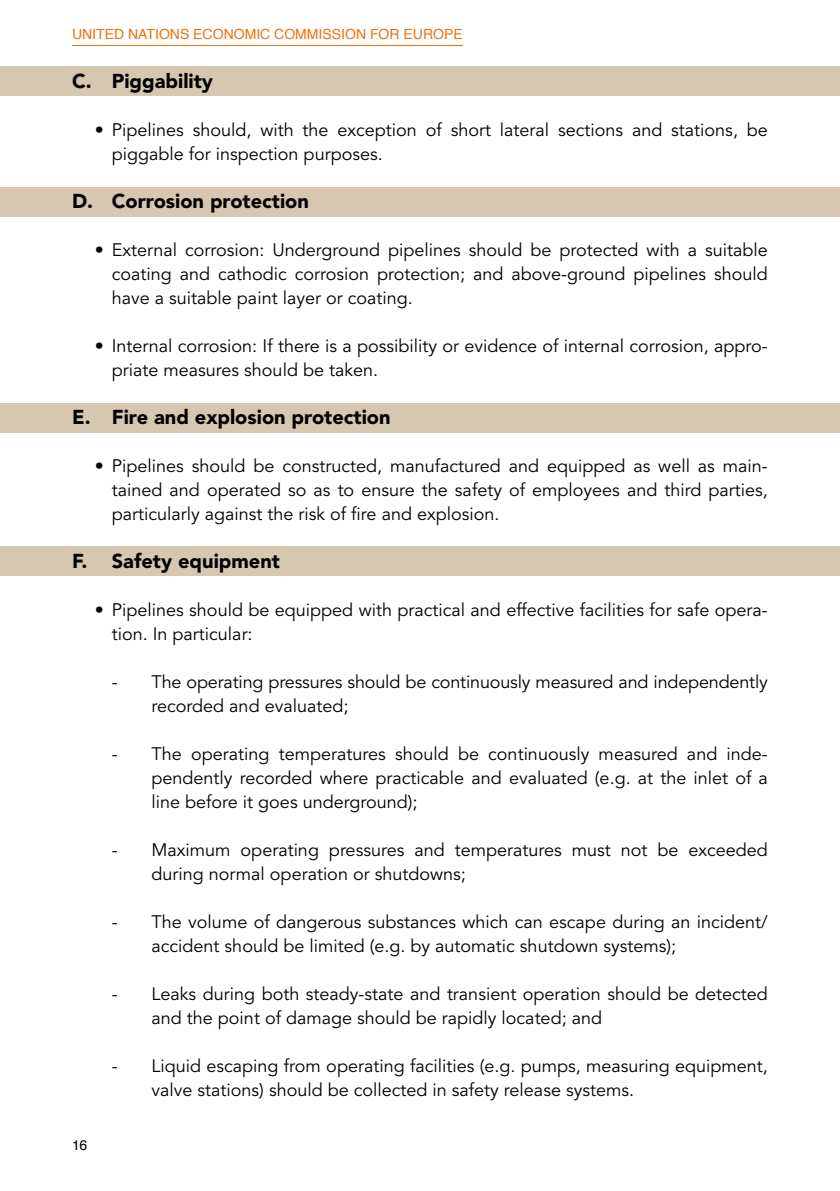
<style>
.page{position:relative;width:840px;height:1191px;background:#fff}
.page>*{position:absolute;margin:0;border:0;box-sizing:border-box;transform-origin:0 0}
.t1{font:900 20px "Avenir";color:#000}
.t2{font:18px/24px "Avenir";color:#000}
.t3{font:14px "Helvetica";color:#ee720e}
.t4{font:14px "Helvetica";color:#000}
</style>
<div class="page">
<hr style="left:72px;top:45px;width:390px;height:1px;background:#ee720e">
<div style="left:0;top:66px;width:839px;height:30px;background:#d7c6b0"></div>
<div style="left:0;top:187px;width:839px;height:30px;background:#d7c6b0"></div>
<div style="left:0;top:403px;width:839px;height:29px;background:#d7c6b0"></div>
<div style="left:0;top:546px;width:839px;height:29px;background:#d7c6b0"></div>
<p class="t3" style="left:72px;top:24px;width:392px">UNITED NATIONS ECONOMIC COMMISSION FOR EUROPE</p>
<p class="t1" style="left:72px;top:69px;width:142px">C. Piggability</p>
<p class="t2" style="left:112px;top:118px;width:657px;text-indent:-17px">• Pipelines should, with the exception of short lateral sections and stations, be piggable for inspection purposes.</p>
<p class="t1" style="left:72px;top:189px;width:238px">D. Corrosion protection</p>
<p class="t2" style="left:112px;top:238px;width:657px;text-align:justify;text-indent:-17px">• External corrosion: Underground pipelines should be protected with a suitable coating and cathodic corrosion protection; and above-ground pipelines should have a suitable paint layer or coating.</p>
<p class="t2" style="left:112px;top:334px;width:657px;text-indent:-17px">• Internal corrosion: If there is a possibility or evidence of internal corrosion, appro&shy;priate measures should be taken.</p>
<p class="t1" style="left:72px;top:405px;width:320px">E. Fire and explosion protection</p>
<p class="t2" style="left:112px;top:454px;width:657px;text-align:justify;text-indent:-17px">• Pipelines should be constructed, manufactured and equipped as well as main&shy;tained and operated so as to ensure the safety of employees and third parties, particularly against the risk of fire and explosion.</p>
<p class="t1" style="left:72px;top:549px;width:209px">F. Safety equipment</p>
<p class="t2" style="left:112px;top:598px;width:657px;text-indent:-17px">• Pipelines should be equipped with practical and effective facilities for safe opera&shy;tion. In particular:</p>
<p class="t2" style="left:151px;top:670px;width:617px;text-indent:-40px">- The operating pressures should be continuously measured and independently recorded and evaluated;</p>
<p class="t2" style="left:151px;top:742px;width:617px;text-align:justify;text-indent:-40px">- The operating temperatures should be continuously measured and inde&shy;pendently recorded where practicable and evaluated (e.g. at the inlet of a line before it goes underground);</p>
<p class="t2" style="left:151px;top:838px;width:617px;text-indent:-40px">- Maximum operating pressures and temperatures must not be exceeded during normal operation or shutdowns;</p>
<p class="t2" style="left:151px;top:910px;width:617px;text-indent:-40px">- The volume of dangerous substances which can escape during an incident/ accident should be limited (e.g. by automatic shutdown systems);</p>
<p class="t2" style="left:151px;top:982px;width:617px;text-indent:-40px">- Leaks during both steady-state and transient operation should be detected and the point of damage should be rapidly located; and</p>
<p class="t2" style="left:151px;top:1054px;width:617px;text-indent:-40px">- Liquid escaping from operating facilities (e.g. pumps, measuring equipment, valve stations) should be collected in safety release systems.</p>
<p class="t4" style="left:72px;top:1134px;width:17px">16</p>
</div>
